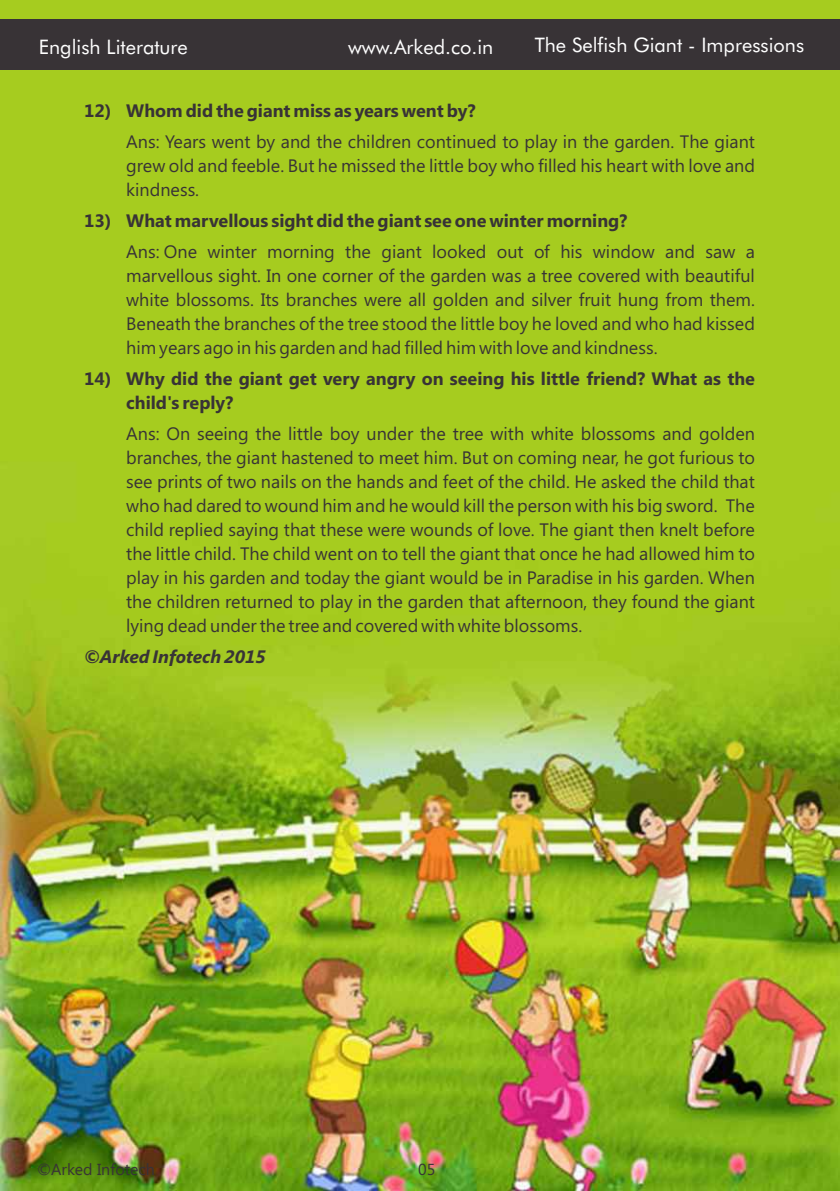
<style>
.page{position:relative;width:840px;height:1191px;background:#fff}
.page>*{position:absolute;margin:0;border:0;box-sizing:border-box;transform-origin:0 0}
.t1{font:20px "Futura BT";color:#fff}
.t2{font:18px/24px "Segoe UI";color:#383336;text-align:justify}
.t3{font:700 18px/24px "Segoe UI";color:#383336}
.t4{font:italic 700 18px "Segoe UI";color:#383336}
.t5{font:16px "Segoe UI";color:#383336}
</style>
<div class="page">
<img style="left:0;top:0;width:839px;height:1190px">
<div style="left:0;top:20px;width:839px;height:50px;background:#383336"></div>
<p class="t1" style="left:39px;top:39px;width:151px">English Literature</p>
<p class="t1" style="left:348px;top:39px;width:147px">www.Arked.co.in</p>
<p class="t1" style="left:534px;top:37px;width:271px">The Selfish Giant - Impressions</p>
<p class="t3" style="left:84px;top:100px;width:392px">12) Whom did the giant miss as years went by?</p>
<p class="t2" style="left:126px;top:131px;width:630px">Ans: Years went by and the children continued to play in the garden. The giant grew old and feeble. But he missed the little boy who filled his heart with love and kindness.</p>
<p class="t3" style="left:84px;top:210px;width:544px">13) What marvellous sight did the giant see one winter morning?</p>
<p class="t2" style="left:126px;top:241px;width:630px">Ans: One winter morning the giant looked out of his window and saw a marvellous sight. In one corner of the garden was a tree covered with beautiful white blossoms. Its branches were all golden and silver fruit hung from them.<br>Beneath the branches of the tree stood the little boy he loved and who had kissed him years ago in his garden and had filled him with love and kindness.</p>
<p class="t3" style="left:126px;top:368px;width:629px;text-indent:-42px">14) Why did the giant get very angry on seeing his little friend? What as the child's reply?</p>
<p class="t2" style="left:126px;top:423px;width:630px">Ans: On seeing the little boy under the tree with white blossoms and golden branches, the giant hastened to meet him. But on coming near, he got furious to see prints of two nails on the hands and feet of the child. He asked the child that who had dared to wound him and he would kill the person with his big sword. The child replied saying that these were wounds of love. The giant then knelt before the little child. The child went on to tell the giant that once he had allowed him to play in his garden and today the giant would be in Paradise in his garden. When the children returned to play in the garden that afternoon, they found the giant lying dead under the tree and covered with white blossoms.</p>
<p class="t4" style="left:84px;top:649px;width:183px">©Arked Infotech 2015</p>
<p class="t5" style="left:37px;top:1163px;width:119px">©Arked Infotech</p>
<p class="t5" style="left:418px;top:1163px;width:19px">05</p>
</div>
